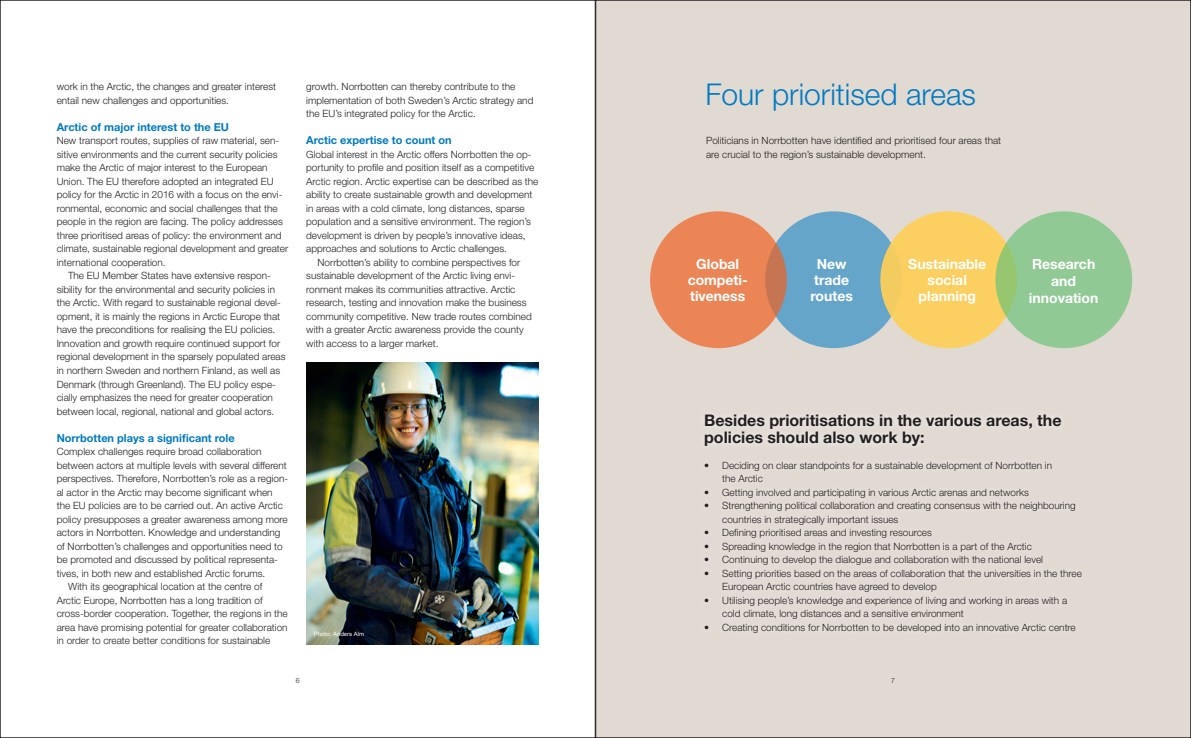
<style>
.page{position:relative;width:1191px;height:738px;background:#fff}
.page>*{position:absolute;margin:0;border:0;box-sizing:border-box;transform-origin:0 0}
.t1{font:300 30px "Helvetica Neue LT Std";color:#007ac2}
.t2{font:700 16px/17px "Helvetica Neue LT Std";color:#231f20}
.t3{font:700 14px/16px "Helvetica Neue LT Std";color:#fff;text-align:center}
.t4{font:700 11px "Helvetica Neue LT Std";color:#007ac2}
.t5{font:300 10px/13.5px "Helvetica Neue LT Std";color:#231f20}
.t6{font:300 7px "Helvetica Neue LT Std";color:#231f20}
.t7{font:6px "Helvetica Neue LT Std";color:#fff}
</style>
<div class="page">
<div style="left:595px;top:0;width:596px;height:737px;background:#e1dad3"></div>
<div style="left:765px;top:211px;width:137px;height:137px;background:#65a5c9;border-radius:50%"></div>
<div style="left:880px;top:211px;width:137px;height:137px;background:#fbd060;border-radius:50%"></div>
<svg style="left:995px;top:211px;width:137px;height:137px;background:#91c891"></svg>
<svg style="left:650px;top:211px;width:136px;height:137px;background:#e88456"></svg>
<img style="left:306px;top:362px;width:233px;height:281px">
<p class="t5" style="left:57px;top:79px;width:221px">work in the Arctic, the changes and greater interest entail new challenges and opportunities.</p>
<p class="t4" style="left:57px;top:120px;width:174px">Arctic of major interest to the EU</p>
<p class="t5" style="left:57px;top:133px;width:224px">New transport routes, supplies of raw material, sen-</p>
<p class="t5" style="left:57px;top:147px;width:222px">sitive environments and the current security policies</p>
<p class="t5" style="left:57px;top:160px;width:212px">make the Arctic of major interest to the European</p>
<p class="t5" style="left:57px;top:174px;width:218px">Union. The EU therefore adopted an integrated EU</p>
<p class="t5" style="left:57px;top:187px;width:227px">policy for the Arctic in 2016 with a focus on the envi-</p>
<p class="t5" style="left:57px;top:201px;width:222px">ronmental, economic and social challenges that the</p>
<p class="t5" style="left:57px;top:214px;width:228px">people in the region are facing. The policy addresses</p>
<p class="t5" style="left:57px;top:228px;width:226px">three prioritised areas of policy: the environment and</p>
<p class="t5" style="left:57px;top:241px;width:233px">climate, sustainable regional development and greater</p>
<p class="t5" style="left:57px;top:255px;width:110px">international cooperation.</p>
<p class="t5" style="left:68px;top:268px;width:204px">The EU Member States have extensive respon-</p>
<p class="t5" style="left:57px;top:282px;width:220px">sibility for the environmental and security policies in</p>
<p class="t5" style="left:57px;top:295px;width:226px">the Arctic. With regard to sustainable regional devel-</p>
<p class="t5" style="left:57px;top:309px;width:225px">opment, it is mainly the regions in Arctic Europe that</p>
<p class="t5" style="left:57px;top:322px;width:220px">have the preconditions for realising the EU policies.</p>
<p class="t5" style="left:57px;top:336px;width:225px">Innovation and growth require continued support for</p>
<p class="t5" style="left:57px;top:349px;width:230px">regional development in the sparsely populated areas</p>
<p class="t5" style="left:57px;top:363px;width:225px">in northern Sweden and northern Finland, as well as</p>
<p class="t5" style="left:57px;top:376px;width:221px">Denmark (through Greenland). The EU policy espe-</p>
<p class="t5" style="left:57px;top:390px;width:218px">cially emphasizes the need for greater cooperation</p>
<p class="t5" style="left:57px;top:403px;width:219px">between local, regional, national and global actors.</p>
<p class="t4" style="left:57px;top:430px;width:180px">Norrbotten plays a significant role</p>
<p class="t5" style="left:57px;top:444px;width:206px">Complex challenges require broad collaboration</p>
<p class="t5" style="left:57px;top:457px;width:232px">between actors at multiple levels with several different</p>
<p class="t5" style="left:57px;top:471px;width:233px">perspectives. Therefore, Norrbotten’s role as a region-</p>
<p class="t5" style="left:57px;top:484px;width:217px">al actor in the Arctic may become significant when</p>
<p class="t5" style="left:57px;top:498px;width:228px">the EU policies are to be carried out. An active Arctic</p>
<p class="t5" style="left:57px;top:511px;width:233px">policy presupposes a greater awareness among more</p>
<p class="t5" style="left:57px;top:525px;width:225px">actors in Norrbotten. Knowledge and understanding</p>
<p class="t5" style="left:57px;top:538px;width:227px">of Norrbotten’s challenges and opportunities need to</p>
<p class="t5" style="left:57px;top:552px;width:223px">be promoted and discussed by political representa-</p>
<p class="t5" style="left:57px;top:565px;width:210px">tives, in both new and established Arctic forums.</p>
<p class="t5" style="left:68px;top:579px;width:196px">With its geographical location at the centre of</p>
<p class="t5" style="left:57px;top:592px;width:207px">Arctic Europe, Norrbotten has a long tradition of</p>
<p class="t5" style="left:57px;top:606px;width:233px">cross-border cooperation. Together, the regions in the</p>
<p class="t5" style="left:57px;top:619px;width:232px">area have promising potential for greater collaboration</p>
<p class="t5" style="left:57px;top:633px;width:215px">in order to create better conditions for sustainable</p>
<p class="t5" style="left:306px;top:79px;width:229px">growth. Norrbotten can thereby contribute to the implementation of both Sweden’s Arctic strategy and the EU’s integrated policy for the Arctic.</p>
<p class="t4" style="left:306px;top:133px;width:147px">Arctic expertise to count on</p>
<p class="t5" style="left:306px;top:147px;width:227px">Global interest in the Arctic offers Norrbotten the op-</p>
<p class="t5" style="left:306px;top:160px;width:229px">portunity to profile and position itself as a competitive</p>
<p class="t5" style="left:306px;top:174px;width:234px">Arctic region. Arctic expertise can be described as the</p>
<p class="t5" style="left:306px;top:187px;width:228px">ability to create sustainable growth and development</p>
<p class="t5" style="left:306px;top:201px;width:220px">in areas with a cold climate, long distances, sparse</p>
<p class="t5" style="left:306px;top:214px;width:226px">population and a sensitive environment. The region’s</p>
<p class="t5" style="left:306px;top:228px;width:221px">development is driven by people’s innovative ideas,</p>
<p class="t5" style="left:306px;top:241px;width:202px">approaches and solutions to Arctic challenges.</p>
<p class="t5" style="left:317px;top:255px;width:204px">Norrbotten’s ability to combine perspectives for</p>
<p class="t5" style="left:306px;top:268px;width:210px">sustainable development of the Arctic living envi-</p>
<p class="t5" style="left:306px;top:282px;width:211px">ronment makes its communities attractive. Arctic</p>
<p class="t5" style="left:306px;top:295px;width:222px">research, testing and innovation make the business</p>
<p class="t5" style="left:306px;top:309px;width:227px">community competitive. New trade routes combined</p>
<p class="t5" style="left:306px;top:322px;width:219px">with a greater Arctic awareness provide the county</p>
<p class="t5" style="left:306px;top:336px;width:134px">with access to a larger market.</p>
<p class="t7" style="left:314px;top:629px;width:52px">Photo: Anders Alm</p>
<p class="t6" style="left:296px;top:675px;width:5px">6</p>
<h1 class="t1" style="left:705px;top:76px;width:272px">Four prioritised areas</h1>
<p class="t5" style="left:706px;top:133px;width:297px">Politicians in Norrbotten have identified and prioritised four areas that are crucial to the region’s sustainable development.</p>
<h3 class="t3" style="left:687px;top:255px;width:62px">Global competi&shy;tiveness</h3>
<h3 class="t3" style="left:810px;top:255px;width:44px">New trade routes</h3>
<h3 class="t3" style="left:908px;top:255px;width:80px">Sustainable social planning</h3>
<h3 class="t3" style="left:1029px;top:255px;width:71px;line-height:17px">Research and innovation</h3>
<h2 class="t2" style="left:704px;top:411px;width:359px">Besides prioritisations in the various areas, the policies should also work by:</h2>
<p class="t5" style="left:722px;top:457px;width:331px;text-indent:-18px">• Deciding on clear standpoints for a sustainable development of Norrbotten in the Arctic</p>
<p class="t5" style="left:704px;top:484px;width:326px">• Getting involved and participating in various Arctic arenas and networks</p>
<p class="t5" style="left:722px;top:498px;width:355px;text-indent:-18px">• Strengthening political collaboration and creating consensus with the neighbouring countries in strategically important issues</p>
<p class="t5" style="left:704px;top:525px;width:229px">• Defining prioritised areas and investing resources</p>
<p class="t5" style="left:704px;top:538px;width:329px">• Spreading knowledge in the region that Norrbotten is a part of the Arctic</p>
<p class="t5" style="left:704px;top:552px;width:340px">• Continuing to develop the dialogue and collaboration with the national level</p>
<p class="t5" style="left:722px;top:565px;width:361px;text-indent:-18px">• Setting priorities based on the areas of collaboration that the universities in the three<br>European Arctic countries have agreed to develop</p>
<p class="t5" style="left:722px;top:592px;width:346px;text-indent:-18px">• Utilising people’s knowledge and experience of living and working in areas with a cold climate, long distances and a sensitive environment</p>
<p class="t5" style="left:704px;top:619px;width:373px">• Creating conditions for Norrbotten to be developed into an innovative Arctic centre</p>
<p class="t6" style="left:891px;top:675px;width:5px">7</p>
</div>
